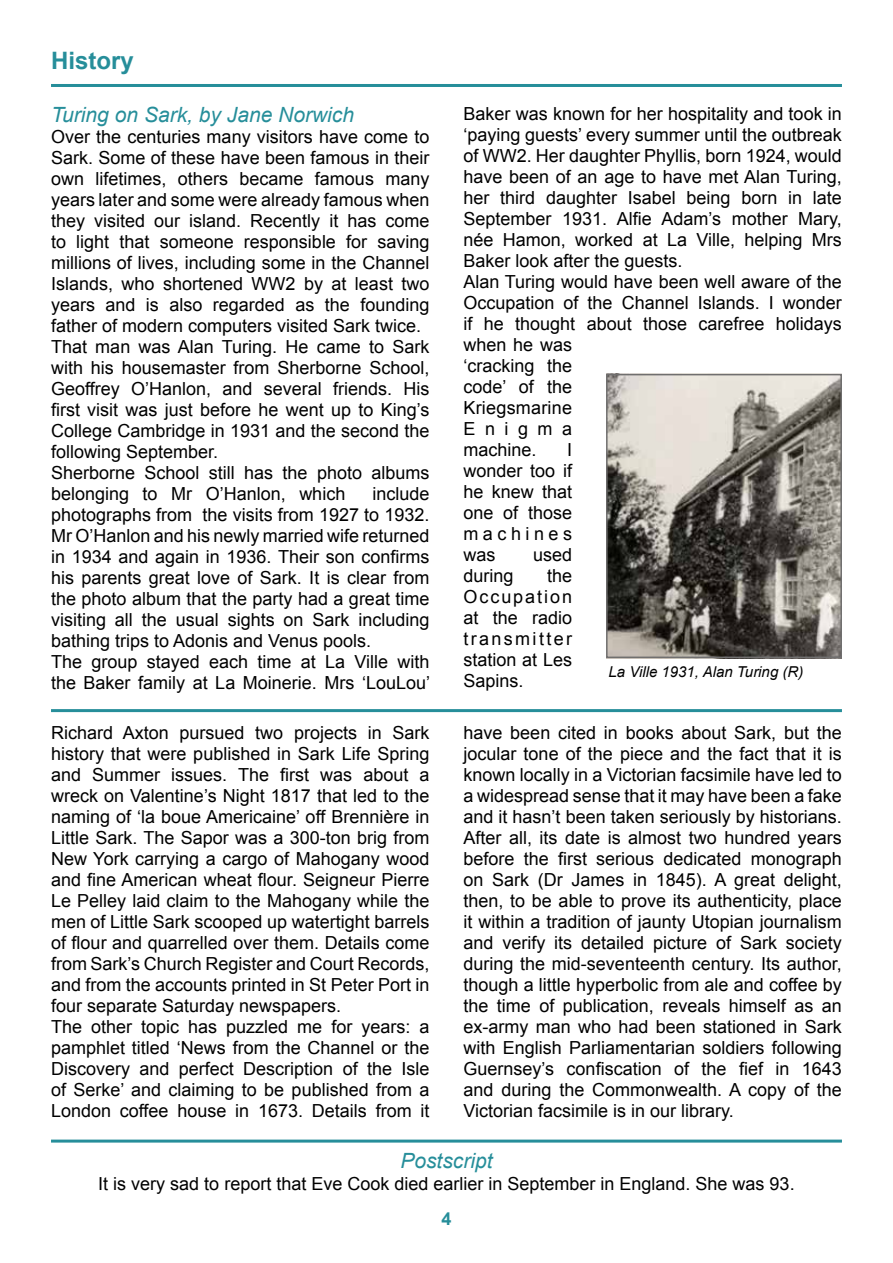
<style>
.page{position:relative;width:893px;height:1263px;background:#fff}
.page>*{position:absolute;margin:0;border:0;box-sizing:border-box;transform-origin:0 0}
.t1{font:700 24px "Arial";color:#268e9a}
.t2{font:italic 21px "Arial";color:#268e9a}
.t3{font:18px/21px "Arial";color:#000}
.t4{font:700 18px "Arial";color:#268e9a}
.t5{font:italic 15px "Arial";color:#000}
</style>
<div class="page">
<img style="left:609px;top:377px;width:230px;height:278px">
<div style="left:606px;top:374px;width:236px;height:284px;border:2px solid #706f6f"></div>
<hr style="left:51px;top:84px;width:791px;height:3px;background:#268e9a">
<hr style="left:51px;top:1139px;width:791px;height:3px;background:#268e9a">
<hr style="left:51px;top:709px;width:791px;height:3px;background:#268e9a">
<h1 class="t1" style="left:51px;top:44px;width:84px">History</h1>
<p class="t2" style="left:51px;top:101px;width:305px">Turing on Sark, by Jane Norwich</p>
<p class="t3" style="left:51px;top:126px;width:380px">Over the centuries many visitors have come to Sark. Some of these have been famous in their own lifetimes, others became famous many years later and some were already famous when they visited our island. Recently it has come to light that someone responsible for saving millions of lives, including some in the Channel Islands, who shortened WW2 by at least two years and is also regarded as the founding father of modern computers visited Sark twice.<br>That man was Alan Turing. He came to Sark with his housemaster from Sherborne School, Geoffrey O’Hanlon, and several friends. His first visit was just before he went up to King’s College Cambridge in 1931 and the second the following September.<br>Sherborne School still has the photo albums belonging to Mr O’Hanlon, which</p>
<p class="t3" style="left:51px;top:483px;width:381px;text-indent:321px">include photographs from the visits from 1927 to 1932.<br>Mr O’Hanlon and his newly married wife returned in 1934 and again in 1936. Their son confirms his parents great love of Sark. It is clear from the photo album that the party had a great time visiting all the usual sights on Sark including bathing trips to Adonis and Venus pools.<br>The group stayed each time at La Ville with the Baker family at La Moinerie. Mrs ‘LouLou’</p>
<p class="t3" style="left:463px;top:103px;width:380px">Baker was known for her hospitality and took in ‘paying guests’ every summer until the outbreak of WW2. Her daughter Phyllis, born 1924, would have been of an age to have met Alan Turing, her third daughter Isabel being born in late<br>September 1931. Alfie Adam’s mother Mary, née Hamon, worked at La Ville, helping Mrs<br>Baker look after the guests.<br>Alan Turing would have been well aware of the<br>Occupation of the Channel Islands. I wonder if he thought about those carefree holidays when he was<br>‘cracking the<br>code’ of the<br>Kriegsmarine<br>Enigma<br>machine.</p>
<p class="t3" style="left:463px;top:439px;width:110px;text-align:justify;text-indent:104px">I wonder too if he knew that one of those machines was</p>
<p class="t3" style="left:533px;top:544px;width:41px">used</p>
<p class="t3" style="left:463px;top:565px;width:110px;text-align:justify;text-indent:84px">the Occupation at the radio transmitter station at Les Sapins.</p>
<p class="t3" style="left:463px;top:565px;width:52px">during</p>
<p class="t5" style="left:608px;top:662px;width:196px">La Ville 1931, Alan Turing (R)</p>
<p class="t3" style="left:51px;top:722px;width:380px">Richard Axton pursued two projects in Sark history that were published in Sark Life Spring and Summer issues. The first was about a wreck on Valentine’s Night 1817 that led to the naming of ‘la boue Americaine’ off Brennière in Little Sark. The Sapor was a 300-ton brig from New York carrying a cargo of Mahogany wood and fine American wheat flour. Seigneur Pierre Le Pelley laid claim to the Mahogany while the men of Little Sark scooped up watertight barrels of flour and quarrelled over them. Details come from Sark’s Church Register and Court Records, and from the accounts printed in St Peter Port in four separate Saturday newspapers.<br>The other topic has puzzled me for years: a pamphlet titled ‘News from the Channel or the Discovery and perfect Description of the Isle of Serke’ and claiming to be published from a London coffee house in 1673. Details from it</p>
<p class="t3" style="left:463px;top:723px;width:380px;text-align:justify">have been cited in books about Sark, but the jocular tone of the piece and the fact that it is known locally in a Victorian facsimile have led to a widespread sense that it may have been a fake and it hasn’t been taken seriously by historians.<br>After all, its date is almost two hundred years before the first serious dedicated monograph on Sark (Dr James in 1845). A great delight, then, to be able to prove its authenticity, place it within a tradition of jaunty Utopian journalism and verify its detailed picture of Sark society during the mid-seventeenth century. Its author, though a little hyperbolic from ale and coffee by the time of publication, reveals himself as an ex-army man who had been stationed in Sark with English Parliamentarian soldiers following Guernsey’s confiscation of the fief in 1643 and during the Commonwealth. A copy of the Victorian facsimile is in our library.</p>
<p class="t2" style="left:400px;top:1147px;width:94px">Postscript</p>
<p class="t3" style="left:98px;top:1173px;width:698px">It is very sad to report that Eve Cook died earlier in September in England. She was 93.</p>
<p class="t4" style="left:441px;top:1207px;width:12px">4</p>
</div>
